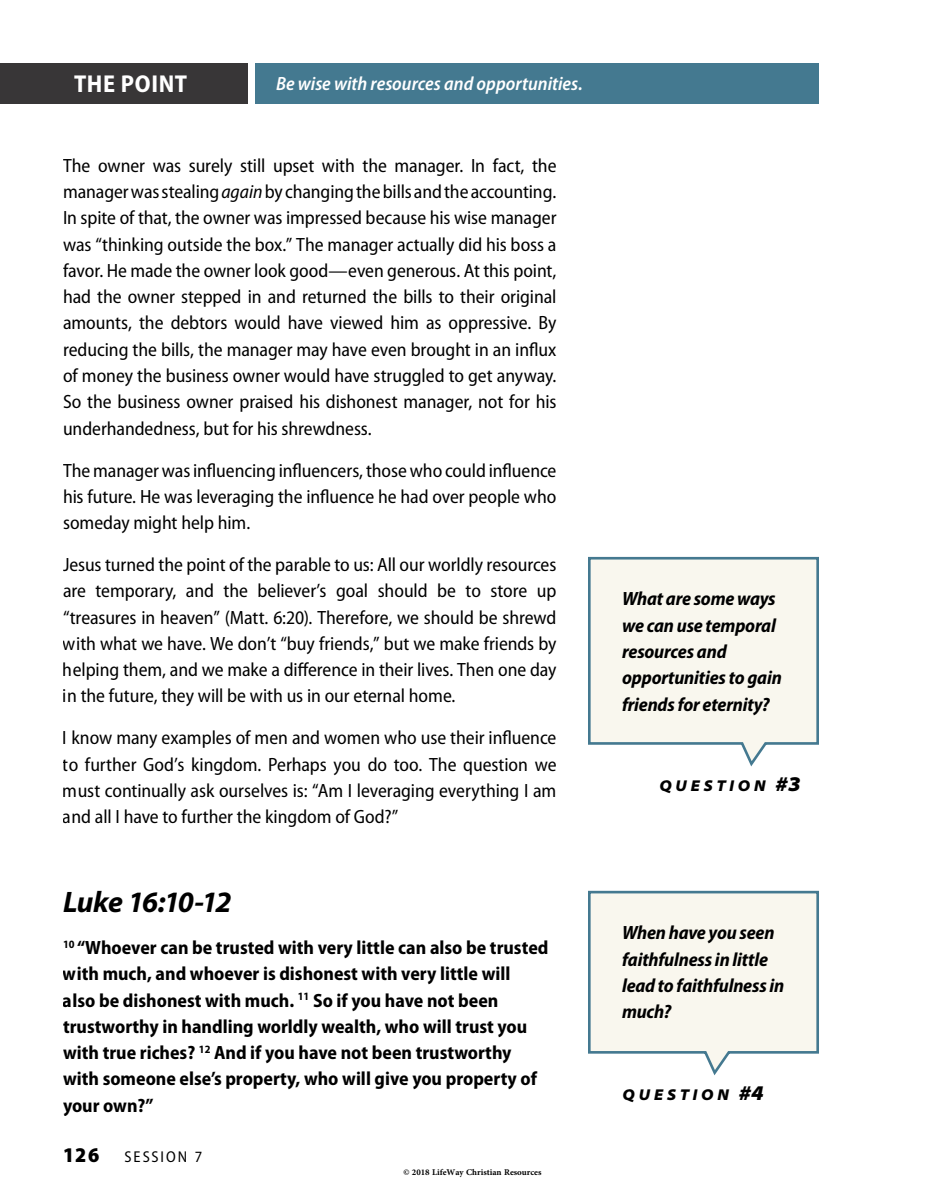
<style>
.page{position:relative;width:945px;height:1197px;background:#fff}
.page>*{position:absolute;margin:0;border:0;box-sizing:border-box;transform-origin:0 0}
.t1{font:italic 700 29.75px "Myriad Pro";letter-spacing:-.045em;color:#000}
.t2{font:700 semi-condensed 24.5px "Myriad Pro";letter-spacing:.025em;color:#fff}
.t3{font:900 semi-condensed 21px "Myriad Pro";color:#000}
.t4{font:semi-condensed 19.25px/26.2px "Myriad Pro";letter-spacing:-.005em;color:#000;text-align:justify}
.t5{font:700 semi-condensed 19.25px/26.2px "Myriad Pro";color:#000}
.t6{font:italic 700 semi-condensed 19.25px/26.2px "Myriad Pro";letter-spacing:-.01em;color:#000}
.t7{font:italic 600 semi-condensed 19.25px "Myriad Pro";color:#fff}
.t8{font:italic 900 semi-expanded 15.75px "Myriad Pro";letter-spacing:.235em;color:#000}
.t9{font:semi-condensed 15.75px "Myriad Pro";letter-spacing:.12em;color:#000}
.t10{font:700 12.25px "Adobe Arabic";color:#000}
.s1{font-style:italic}
.s2{font-size:21px}
</style>
<div class="page">
<div style="left:0;top:63px;width:248px;height:40px;background:#383637"></div>
<div style="left:255px;top:63px;width:564px;height:40px;background:#447990"></div>
<svg style="left:588px;top:890px;width:231px;height:186px;background:#f1f1eb"></svg>
<svg style="left:588px;top:556px;width:231px;height:211px;background:#f1f2eb"></svg>
<p class="t2" style="left:74px;top:70px;width:115px">THE POINT</p>
<p class="t7" style="left:276px;top:74px;width:308px">Be wise with resources and opportunities.</p>
<p class="t4" style="left:63px;top:153px;width:495px">The owner was surely still upset with the manager. In fact, the manager was stealing <span class="s1">again</span> by changing the bills and the accounting.<br>In spite of that, the owner was impressed because his wise manager was “thinking outside the box.” The manager actually did his boss a favor. He made the owner look good—even generous. At this point, had the owner stepped in and returned the bills to their original amounts, the debtors would have viewed him as oppressive. By reducing the bills, the manager may have even brought in an influx of money the business owner would have struggled to get anyway.<br>So the business owner praised his dishonest manager, not for his underhandedness, but for his shrewdness.</p>
<p class="t4" style="left:63px;top:457px;width:495px">The manager was influencing influencers, those who could influence his future. He was leveraging the influence he had over people who someday might help him.</p>
<p class="t4" style="left:63px;top:552px;width:495px">Jesus turned the point of the parable to us: All our worldly resources are temporary, and the believer’s goal should be to store up “treasures in heaven” (Matt. 6:20). Therefore, we should be shrewd with what we have. We don’t “buy friends,” but we make friends by helping them, and we make a difference in their lives. Then one day in the future, they will be with us in our eternal home.</p>
<p class="t4" style="left:63px;top:725px;width:495px">I know many examples of men and women who use their influence to further God’s kingdom. Perhaps you do too. The question we must continually ask ourselves is: “Am I leveraging everything I am and all I have to further the kingdom of God?”</p>
<h1 class="t1" style="left:63px;top:883px;width:170px">Luke 16:10-12</h1>
<p class="t5" style="left:63px;top:935px;width:487px"><sup>10</sup> “Whoever can be trusted with very little can also be trusted with much, and whoever is dishonest with very little will<br>also be dishonest with much. <sup>11</sup> So if you have not been trustworthy in handling worldly wealth, who will trust you with true riches? <sup>12</sup> And if you have not been trustworthy with someone else’s property, who will give you property of your own?”</p>
<p class="t3" style="left:63px;top:1143px;width:38px">126</p>
<p class="t9" style="left:125px;top:1149px;width:79px">SESSION 7</p>
<p class="t10" style="left:403px;top:1164px;width:140px">© 2018 LifeWay Christian Resources</p>
<p class="t6" style="left:622px;top:586px;width:161px">What are some ways we can use temporal resources and opportunities to gain friends for eternity?</p>
<p class="t8" style="left:659px;top:777px;width:143px">QUESTION <span class="s2">#3</span></p>
<p class="t6" style="left:622px;top:920px;width:164px">When have you seen faithfulness in little lead to faithfulness in much?</p>
<p class="t8" style="left:623px;top:1086px;width:143px">QUESTION <span class="s2">#4</span></p>
</div>
